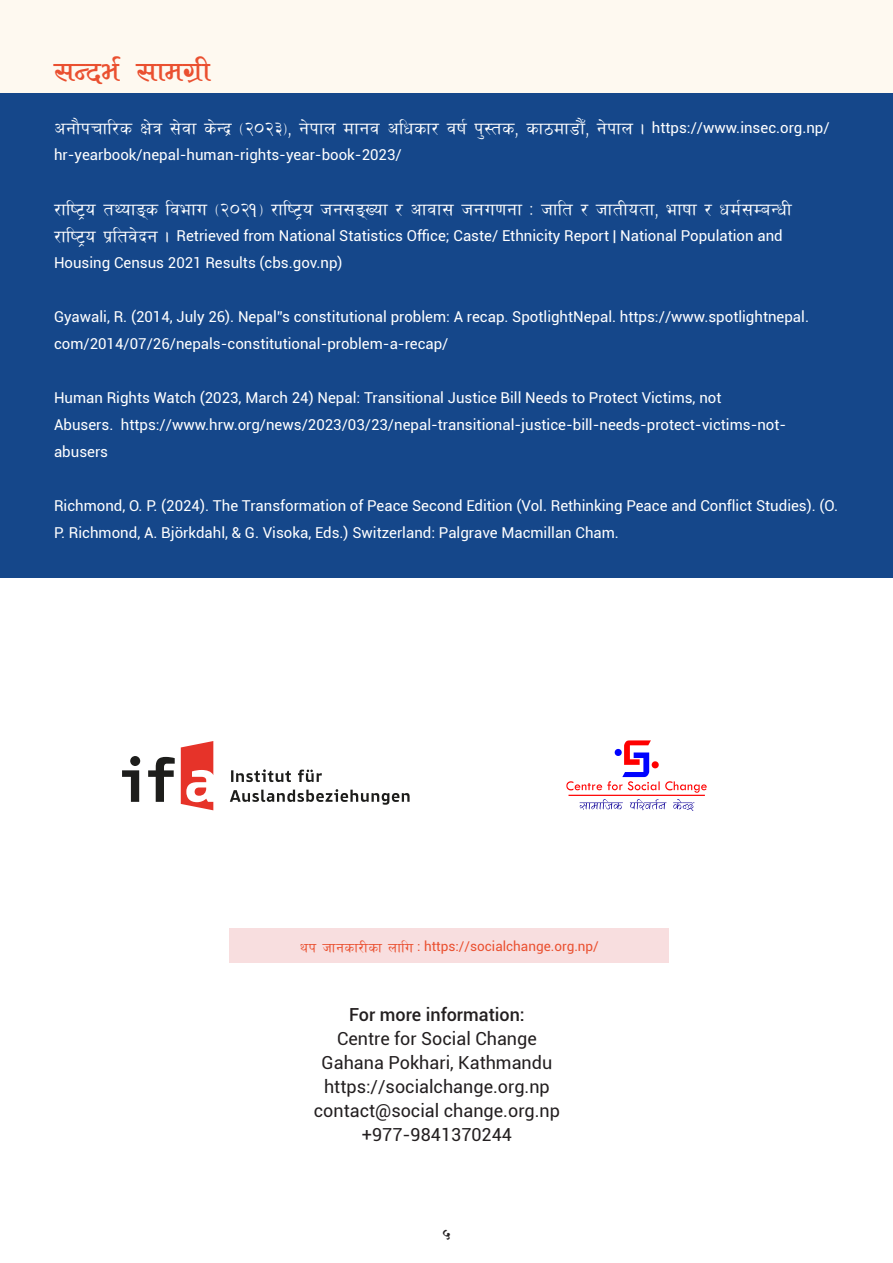
<style>
.page{position:relative;width:893px;height:1263px;background:#fff}
.page>*{position:absolute;margin:0;border:0;box-sizing:border-box;transform-origin:0 0}
.t1{font:33px "Aakar";color:#ea5030}
.t2{font:22.5px "Preeti";color:#fff}
.t3{font:18px "Roboto";color:#231f20}
.t4{font:500 18px "Roboto";color:#231f20}
.t5{font:18px "Aakar";color:#231f20}
.t6{font:15px/27px "Roboto";color:#fff}
.t7{font:13.5px "Roboto";color:#ea5030}
.s1{font-family:"Roboto";font-size:15px}
.s2{font-family:"Preeti";font-size:22.5px}
.s3{font-family:"Preeti";font-size:18px}
</style>
<div class="page">
<div style="left:0;top:0;width:892px;height:100px;background:#fef9f0"></div>
<div style="left:0;top:93px;width:892px;height:485px;background:#15478a"></div>
<div style="left:229px;top:928px;width:440px;height:35px;background:#f8dedf"></div>
<img style="left:566px;top:740px;width:141px;height:71px">
<svg style="left:181px;top:741px;width:32px;height:69px"></svg>
<svg style="left:230px;top:789px;width:179px;height:16px"></svg>
<svg style="left:231px;top:769px;width:91px;height:13px"></svg>
<svg style="left:122px;top:756px;width:53px;height:46px"></svg>
<p class="t1" style="left:54px;top:54px;width:158px">;Gbe{ ;fdu|L</p>
<p class="t2" style="left:54px;top:117px;width:777px">cgf}krfl/s If]q ;]jf s]G› -@)@#_, g]kfn dfgj clwsf/ jif{ k':ts, sf7df8f}F, g]kfn . <span class="s1">https://www.insec.org.np/</span></p>
<p class="t6" style="left:54px;top:141px;width:349px">hr-yearbook/nepal-human-rights-year-book-2023/</p>
<p class="t2" style="left:54px;top:198px;width:739px">/fli6«o tYofª\s ljefu -@)@!_ /fli6«o hg;ª\Vof / cfjf; hgu0fgf M hflt / hftLotf, efiff / wd{;DaGwL</p>
<p class="t6" style="left:54px;top:222px;width:730px"><span class="s2">/fli6«o k|ltj]bg .</span> Retrieved from National Statistics Office; Caste/ Ethnicity Report | National Population and<br>Housing Census 2021 Results (cbs.gov.np)</p>
<p class="t6" style="left:54px;top:303px;width:756px">Gyawali, R. (2014, July 26). Nepal”s constitutional problem: A recap. SpotlightNepal. https://www.spotlightnepal. com/2014/07/26/nepals-constitutional-problem-a-recap/</p>
<p class="t6" style="left:54px;top:384px;width:733px">Human Rights Watch (2023, March 24) Nepal: Transitional Justice Bill Needs to Protect Victims, not<br>Abusers. https://www.hrw.org/news/2023/03/23/nepal-transitional-justice-bill-needs-protect-victims-not&shy;abusers</p>
<p class="t6" style="left:54px;top:492px;width:785px">Richmond, O. P. (2024). The Transformation of Peace Second Edition (Vol. Rethinking Peace and Conflict Studies). (O.<br>P. Richmond, A. Björkdahl, &amp; G. Visoka, Eds.) Switzerland: Palgrave Macmillan Cham.</p>
<p class="t7" style="left:300px;top:937px;width:300px"><span class="s3">yk hfgsf/Lsf nflu</span> : https://socialchange.org.np/</p>
<p class="t4" style="left:349px;top:1002px;width:177px">For more information:</p>
<p class="t3" style="left:337px;top:1026px;width:201px">Centre for Social Change</p>
<p class="t3" style="left:321px;top:1050px;width:232px">Gahana Pokhari, Kathmandu</p>
<p class="t3" style="left:324px;top:1074px;width:227px">https://socialchange.org.np</p>
<p class="t3" style="left:314px;top:1098px;width:248px">contact@social change.org.np</p>
<p class="t3" style="left:362px;top:1122px;width:152px">+977-9841370244</p>
<p class="t5" style="left:442px;top:1224px;width:10px">%</p>
</div>
